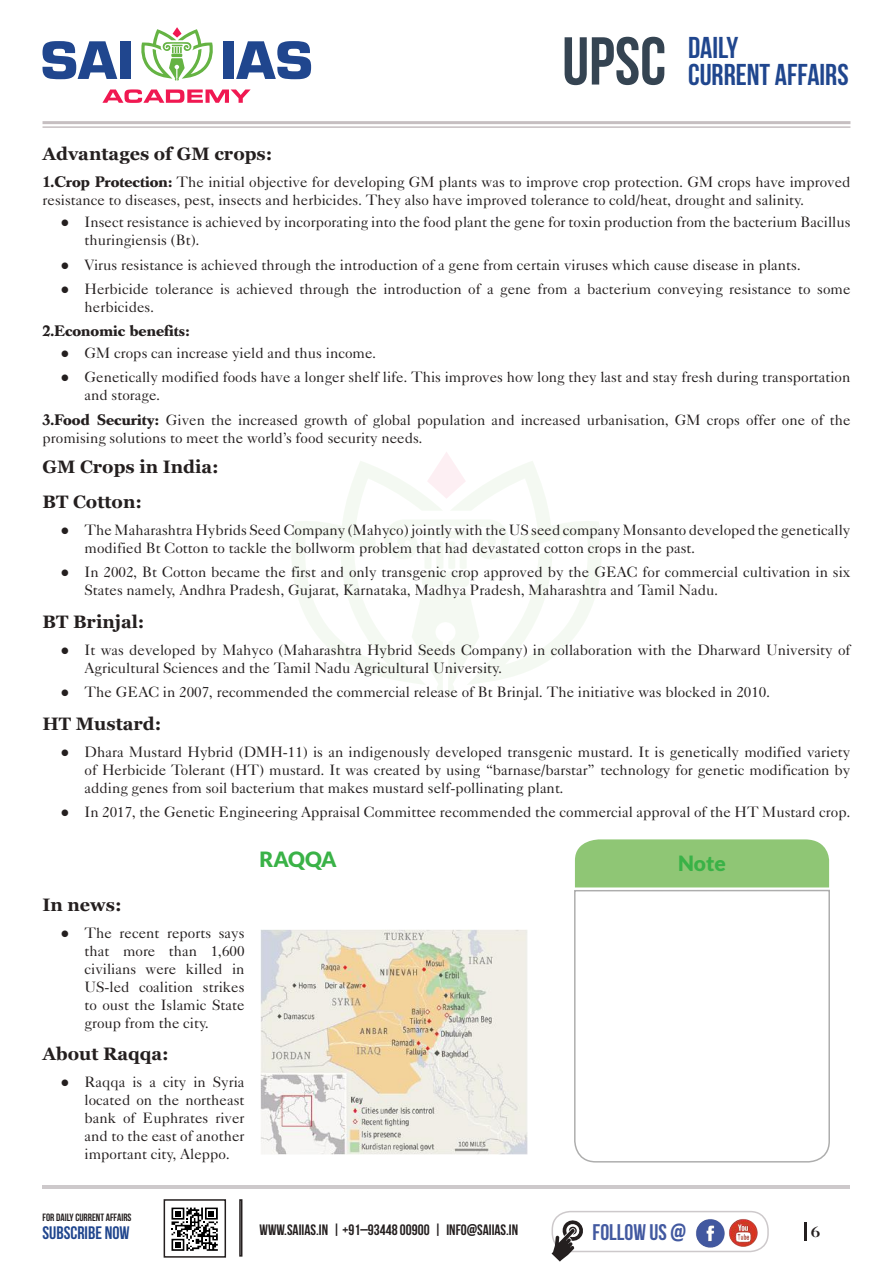
<style>
.page{position:relative;width:893px;height:1263px;background:#fff}
.page>*{position:absolute;margin:0;border:0;box-sizing:border-box;transform-origin:0 0}
.t1{font:700 67.5px "Bebas Neue";color:#354452}
.t2{font:700 30px/27px "Bebas Neue";color:#20468e}
.t3{font:700 22.5px "Bebas Neue";color:#4259a0}
.t4{font:900 21px "Lato";color:#3ab247}
.t5{font:700 18px/35.1px "Georgia";color:#241f1f}
.t6{font:700 18px "Bebas Neue";color:#20468e}
.t7{font:15px/18px "Caslon Five Forty LT";color:#241f1f}
.t8{font:700 15px "Bebas Neue";color:#241f1f}
.t9{font:700 15px "Caslon Book BE";color:#241f1f}
.t10{font:700 13.5px "Caslon";color:#241f1f}
.t11{font:700 10.5px "Bebas Neue";color:#241f1f}
.s1{font-family:"Caslon Book BE";font-weight:700}
.s2{font-family:"Georgia";font-weight:700}
</style>
<div class="page">
<hr style="left:43px;top:1185px;width:807px;height:4px;background:#cdc9cb">
<svg style="left:292px;top:452px;width:309px;height:242px"></svg>
<svg style="left:43px;top:41px;width:74px;height:38px"></svg>
<div style="left:120px;top:41px;width:11px;height:38px;background:#20468e"></div>
<div style="left:223px;top:41px;width:10px;height:38px;background:#20468e"></div>
<svg style="left:236px;top:41px;width:75px;height:38px"></svg>
<svg style="left:102px;top:89px;width:149px;height:14px"></svg>
<svg style="left:141px;top:27px;width:72px;height:54px"></svg>
<div style="left:575px;top:839px;width:254px;height:48px;background:#8fc675"></div>
<svg style="left:574px;top:889px;width:256px;height:274px"></svg>
<svg style="left:804px;top:1222px;width:2px;height:19px"></svg>
<svg style="left:171px;top:1207px;width:47px;height:44px"></svg>
<div style="left:164px;top:1199px;width:62px;height:58px;border:2px solid #241f1f"></div>
<div style="left:239px;top:1199px;width:3px;height:57px;border:2px solid #241f1f"></div>
<div style="left:552px;top:1211px;width:217px;height:41px;border:2px solid #cdc9cb;border-radius:18px"></div>
<img style="left:696px;top:1219px;width:29px;height:29px">
<img style="left:729px;top:1219px;width:29px;height:28px">
<svg style="left:552px;top:1219px;width:32px;height:42px"></svg>
<hr style="left:43px;top:121px;width:807px;height:3px;background:#c6bfc1">
<hr style="left:43px;top:126px;width:807px;height:2px;background:#c6bfc1">
<img style="left:260px;top:929px;width:267px;height:225px">
<h1 class="t1" style="left:562px;top:24px;width:105px">UPSC</h1>
<h2 class="t2" style="left:688px;top:34px;width:162px">DAILY<br>CURRENT AFFAIRS</h2>
<p class="t5" style="left:43px;top:137px;width:231px">Advantages of GM crops:</p>
<p class="t7" style="left:43px;top:173px;width:809px"><span class="s1">1.Crop Protection:</span> The initial objective for developing GM plants was to improve crop protection. GM crops have improved resistance to diseases, pest, insects and herbicides. They also have improved tolerance to cold/heat, drought and salinity.</p>
<p class="t7" style="left:85px;top:213px;width:767px;text-indent:-24px"><span class="s2">●</span> Insect resistance is achieved by incorporating into the food plant the gene for toxin production from the bacterium Bacillus thuringiensis (Bt).</p>
<p class="t7" style="left:61px;top:255px;width:742px"><span class="s2">●</span> Virus resistance is achieved through the introduction of a gene from certain viruses which cause disease in plants.</p>
<p class="t7" style="left:85px;top:280px;width:767px;text-indent:-24px"><span class="s2">●</span> Herbicide tolerance is achieved through the introduction of a gene from a bacterium conveying resistance to some herbicides.</p>
<p class="t9" style="left:43px;top:322px;width:149px">2.Economic benefits:</p>
<p class="t7" style="left:61px;top:344px;width:317px"><span class="s2">●</span> GM crops can increase yield and thus income.</p>
<p class="t7" style="left:85px;top:368px;width:767px;text-indent:-24px"><span class="s2">●</span> Genetically modified foods have a longer shelf life. This improves how long they last and stay fresh during transportation and storage.</p>
<p class="t7" style="left:43px;top:411px;width:809px"><span class="s1">3.Food Security:</span> Given the increased growth of global population and increased urbanisation, GM crops offer one of the promising solutions to meet the world’s food security needs.</p>
<p class="t5" style="left:43px;top:449px;width:178px">GM Crops in India:<br>BT Cotton:</p>
<p class="t7" style="left:85px;top:521px;width:767px;text-indent:-24px"><span class="s2">●</span> The Maharashtra Hybrids Seed Company (Mahyco) jointly with the US seed company Monsanto developed the genetically modified Bt Cotton to tackle the bollworm problem that had devastated cotton crops in the past.</p>
<p class="t7" style="left:85px;top:563px;width:767px;text-indent:-24px"><span class="s2">●</span> In 2002, Bt Cotton became the first and only transgenic crop approved by the GEAC for commercial cultivation in six<br>States namely, Andhra Pradesh, Gujarat, Karnataka, Madhya Pradesh, Maharashtra and Tamil Nadu.</p>
<p class="t5" style="left:43px;top:604px;width:104px">BT Brinjal:</p>
<p class="t7" style="left:85px;top:640px;width:767px;text-indent:-24px"><span class="s2">●</span> It was developed by Mahyco (Maharashtra Hybrid Seeds Company) in collaboration with the Dharward University of<br>Agricultural Sciences and the Tamil Nadu Agricultural University.</p>
<p class="t7" style="left:61px;top:683px;width:711px"><span class="s2">●</span> The GEAC in 2007, recommended the commercial release of Bt Brinjal. The initiative was blocked in 2010.</p>
<p class="t5" style="left:43px;top:706px;width:120px">HT Mustard:</p>
<p class="t7" style="left:85px;top:742px;width:767px;text-align:justify;text-indent:-24px"><span class="s2">●</span> Dhara Mustard Hybrid (DMH-11) is an indigenously developed transgenic mustard. It is genetically modified variety of Herbicide Tolerant (HT) mustard. It was created by using “barnase/barstar” technology for genetic modification by adding genes from soil bacterium that makes mustard self-pollinating plant.</p>
<p class="t7" style="left:61px;top:803px;width:791px"><span class="s2">●</span> In 2017, the Genetic Engineering Appraisal Committee recommended the commercial approval of the HT Mustard crop.</p>
<h3 class="t4" style="left:259px;top:846px;width:79px">RAQQA</h3>
<p class="t5" style="left:43px;top:887px;width:81px">In news:</p>
<p class="t7" style="left:85px;top:923px;width:162px;text-align:justify;text-indent:-24px"><span class="s2">●</span> The recent reports says that more than 1,600 civilians were killed in US-led coalition strikes to oust the Islamic State group from the city.</p>
<p class="t5" style="left:43px;top:1036px;width:128px">About Raqqa:</p>
<p class="t7" style="left:85px;top:1073px;width:162px;text-align:justify;text-indent:-24px"><span class="s2">●</span> Raqqa is a city in Syria located on the northeast bank of Euphrates river and to the east of another important city, Aleppo.</p>
<h3 class="t4" style="left:678px;top:850px;width:49px">Note</h3>
<p class="t11" style="left:43px;top:1211px;width:91px">FOR DAILY CURRENT AFFAIRS</p>
<p class="t6" style="left:43px;top:1223px;width:89px">SUBSCRIBE NOW</p>
<h3 class="t3" style="left:593px;top:1220px;width:95px">FOLLOW US @</h3>
<p class="t8" style="left:260px;top:1221px;width:260px">WWW.SAIIAS.IN | +91–93448 00900 | INFO@SAIIAS.IN</p>
<p class="t10" style="left:811px;top:1223px;width:11px">6</p>
</div>
